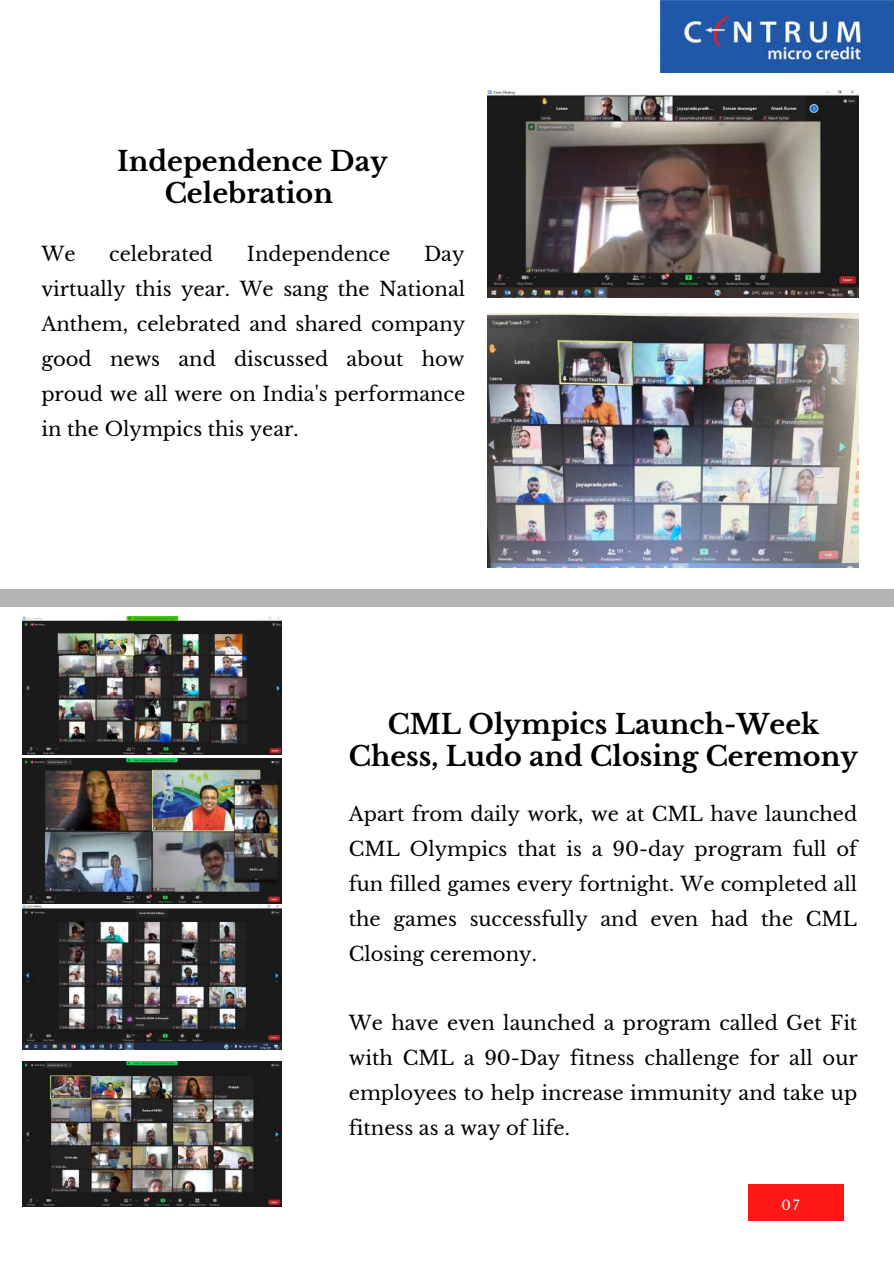
<style>
.page{position:relative;width:894px;height:1264px;background:#fff}
.page>*{position:absolute;margin:0;border:0;box-sizing:border-box;transform-origin:0 0}
.t1{font:700 27px/31.5px "Libre Baskerville";color:#000;text-align:center}
.t2{font:19.5px/35px "Libre Baskerville";color:#000;text-align:justify}
.t3{font:13.2px "Libre Baskerville";color:#fff}
</style>
<div class="page">
<img style="left:660px;top:0;width:233px;height:72px">
<div style="left:748px;top:1184px;width:95px;height:36px;background:#ff1616"></div>
<div style="left:0;top:589px;width:893px;height:17px;background:#b5b5b8"></div>
<img style="left:22px;top:758px;width:259px;height:291px">
<img style="left:22px;top:616px;width:259px;height:139px">
<img style="left:487px;top:89px;width:371px;height:209px">
<img style="left:487px;top:313px;width:371px;height:254px">
<img style="left:22px;top:1061px;width:259px;height:145px">
<h1 class="t1" style="left:117px;top:146px;width:272px">Independence Day<br>Celebration</h1>
<p class="t2" style="left:41px;top:236px;width:36px">We</p>
<p class="t2" style="left:109px;top:236px;width:105px">celebrated</p>
<p class="t2" style="left:247px;top:236px;width:145px">Independence</p>
<p class="t2" style="left:41px;top:236px;width:425px;text-indent:382px">Day virtually this year. We sang the National Anthem, celebrated and shared company good news and discussed about how proud we all were on India's performance in the Olympics this year.</p>
<h1 class="t1" style="left:349px;top:708px;width:510px">CML Olympics Launch-Week<br>Chess, Ludo and Closing Ceremony</h1>
<p class="t2" style="left:349px;top:796px;width:510px">Apart from daily work, we at CML have launched CML Olympics that is a 90-day program full of fun filled games every fortnight. We completed all the games successfully and even had the CML Closing ceremony.</p>
<p class="t2" style="left:349px;top:1006px;width:510px">We have even launched a program called Get Fit with CML a 90-Day fitness challenge for all our employees to help increase immunity and take up fitness as a way of life.</p>
<p class="t3" style="left:781px;top:1196px;width:19px">07</p>
</div>
